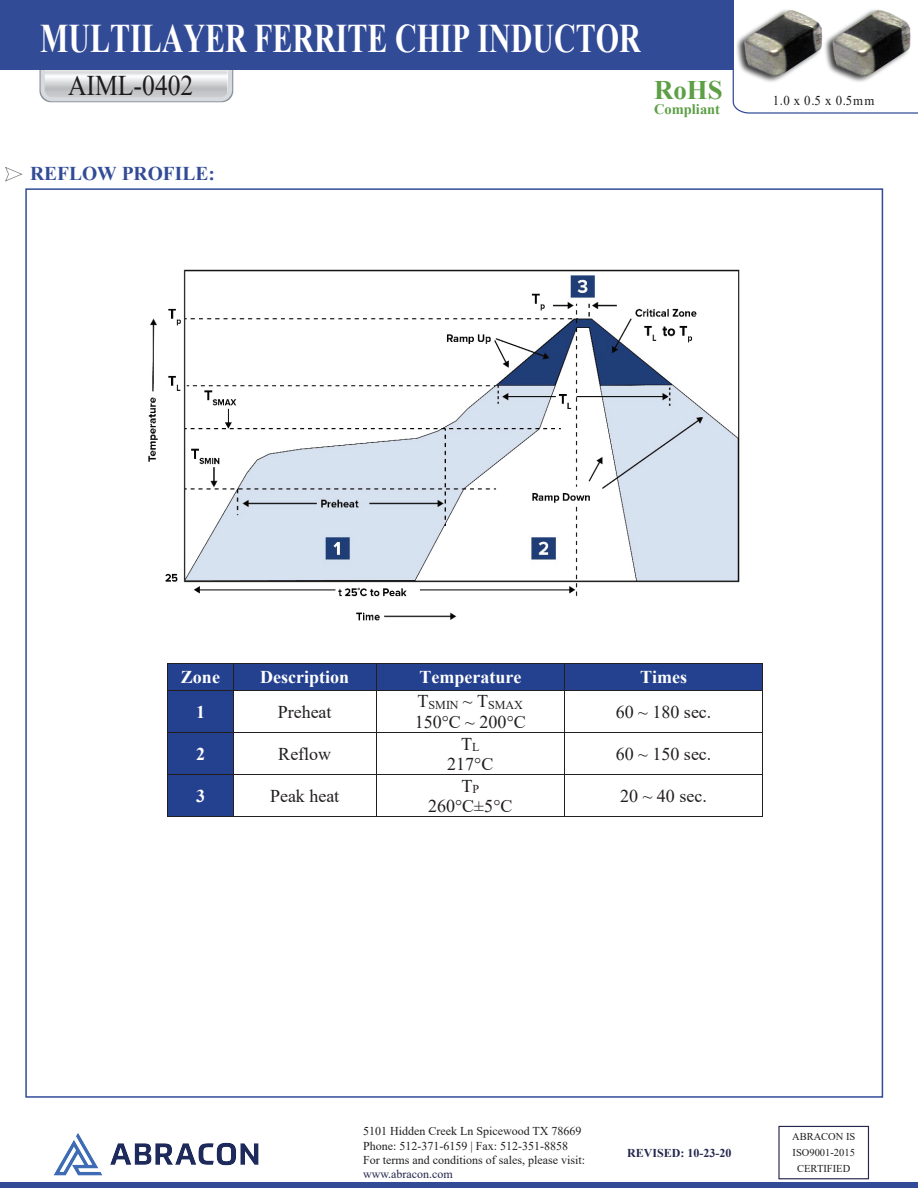
<style>
.page{position:relative;width:918px;height:1188px;background:#fff}
.page>*{position:absolute;margin:0;border:0;box-sizing:border-box;transform-origin:0 0}
.t1{font:700 40.5px "Times New Roman";color:#fff;scale:.74 1}
.t2{font:28.5px "Times New Roman";color:#1f1b1c;scale:.9 1}
.t3{font:700 26.85px "Times New Roman";color:#5c9f45}
.t4{font:700 19.5px "Times New Roman";color:#324b97}
.t5{font:18px/20.7px "Times New Roman";color:#231f20;text-align:center}
.t6{font:700 18px "Times New Roman";color:#fff}
.t7{font:700 14.55px "Times New Roman";color:#5c9f45}
.t8{font:13.5px "Times New Roman";color:#1f1b1c;scale:.95 1}
.t9{font:12px/14.4px "Times New Roman";color:#211e1e}
.t10{font:700 12px "Times New Roman";color:#24264c}
.t11{font:12px "Times New Roman";color:#24264c}
.t12{font:12px "Times New Roman";letter-spacing:-.005em;color:#231f20}
.t13{font:10.5px/16px "Times New Roman";color:#211e1e;text-align:center}
.s1{font-size:18px}
.s2{font-size:12px}
</style>
<div class="page">
<svg style="left:5px;top:167px;width:18px;height:15px"></svg>
<svg style="left:39px;top:70px;width:194px;height:32px"></svg>
<div style="left:0;top:0;width:733px;height:70px;background:#324b97"></div>
<div style="left:0;top:1183px;width:918px;height:5px;background:#324b97"></div>
<svg style="left:733px;top:0;width:185px;height:114px"></svg>
<img style="left:736px;top:8px;width:178px;height:75px">
<img style="left:148px;top:269px;width:592px;height:352px">
<div style="left:168px;top:664px;width:65px;height:26px;background:#24418f"></div>
<div style="left:233px;top:664px;width:143px;height:26px;background:#24418f"></div>
<div style="left:377px;top:664px;width:187px;height:26px;background:#24418f"></div>
<div style="left:565px;top:664px;width:198px;height:26px;background:#24418f"></div>
<hr style="left:168px;top:663px;width:65px;height:1px;background:#231f20">
<hr style="left:233px;top:663px;width:143px;height:1px;background:#231f20">
<hr style="left:377px;top:663px;width:187px;height:1px;background:#231f20">
<hr style="left:565px;top:663px;width:197px;height:1px;background:#231f20">
<div style="left:168px;top:691px;width:65px;height:41px;background:#24418f"></div>
<hr style="left:168px;top:690px;width:65px;height:1px;background:#231f20">
<svg style="left:233px;top:664px;width:1px;height:26px"></svg>
<hr style="left:233px;top:690px;width:143px;height:1px;background:#231f20">
<svg style="left:376px;top:663px;width:1px;height:28px"></svg>
<hr style="left:377px;top:690px;width:187px;height:1px;background:#231f20">
<svg style="left:564px;top:663px;width:1px;height:28px"></svg>
<hr style="left:565px;top:690px;width:197px;height:1px;background:#231f20">
<svg style="left:762px;top:663px;width:1px;height:28px"></svg>
<hr style="left:168px;top:691px;width:1px;height:41px;background:#231f20">
<hr style="left:233px;top:691px;width:1px;height:41px;background:#231f20">
<hr style="left:376px;top:691px;width:1px;height:41px;background:#231f20">
<hr style="left:564px;top:691px;width:1px;height:41px;background:#231f20">
<hr style="left:762px;top:691px;width:1px;height:41px;background:#231f20">
<div style="left:168px;top:733px;width:65px;height:41px;background:#24418f"></div>
<hr style="left:168px;top:732px;width:65px;height:1px;background:#231f20">
<hr style="left:233px;top:732px;width:143px;height:1px;background:#231f20">
<hr style="left:377px;top:732px;width:187px;height:1px;background:#231f20">
<hr style="left:565px;top:732px;width:197px;height:1px;background:#231f20">
<hr style="left:168px;top:733px;width:1px;height:41px;background:#231f20">
<hr style="left:233px;top:733px;width:1px;height:41px;background:#231f20">
<hr style="left:376px;top:733px;width:1px;height:41px;background:#231f20">
<hr style="left:564px;top:733px;width:1px;height:41px;background:#231f20">
<hr style="left:762px;top:733px;width:1px;height:41px;background:#231f20">
<div style="left:168px;top:775px;width:65px;height:41px;background:#24418f"></div>
<hr style="left:168px;top:774px;width:65px;height:1px;background:#231f20">
<hr style="left:233px;top:774px;width:143px;height:1px;background:#231f20">
<hr style="left:377px;top:774px;width:187px;height:1px;background:#231f20">
<hr style="left:565px;top:774px;width:197px;height:1px;background:#231f20">
<hr style="left:168px;top:775px;width:1px;height:41px;background:#231f20">
<hr style="left:168px;top:816px;width:65px;height:1px;background:#231f20">
<hr style="left:233px;top:775px;width:1px;height:41px;background:#231f20">
<hr style="left:233px;top:816px;width:143px;height:1px;background:#231f20">
<hr style="left:376px;top:775px;width:1px;height:41px;background:#231f20">
<hr style="left:377px;top:816px;width:187px;height:1px;background:#231f20">
<hr style="left:564px;top:775px;width:1px;height:41px;background:#231f20">
<hr style="left:565px;top:816px;width:197px;height:1px;background:#231f20">
<hr style="left:762px;top:775px;width:1px;height:41px;background:#231f20">
<div style="left:778px;top:1126px;width:91px;height:53px;border:1px solid #24264c"></div>
<img style="left:15px;top:1133px;width:282px;height:50px">
<h1 class="t1" style="left:40px;top:9px;width:813px">MULTILAYER FERRITE CHIP INDUCTOR</h1>
<h2 class="t2" style="left:68px;top:66px;width:141px">AIML-0402</h2>
<h3 class="t3" style="left:654px;top:70px;width:70px">RoHS</h3>
<h3 class="t4" style="left:30px;top:159px;width:186px">REFLOW PROFILE:</h3>
<p class="t7" style="left:654px;top:98px;width:68px">Compliant</p>
<p class="t8" style="left:773px;top:91px;width:108px">1.0 x 0.5 x 0.5mm</p>
<h3 class="t6" style="left:181px;top:664px;width:41px">Zone</h3>
<h3 class="t6" style="left:260px;top:664px;width:90px">Description</h3>
<h3 class="t6" style="left:419px;top:664px;width:103px">Temperature</h3>
<h3 class="t6" style="left:640px;top:664px;width:49px">Times</h3>
<h3 class="t6" style="left:196px;top:699px;width:10px">1</h3>
<h3 class="t5" style="left:278px;top:701px;width:55px">Preheat</h3>
<p class="t12" style="left:418px;top:696px;width:107px"><span class="s1">T</span>SMIN <span class="s1">~ T</span>SMAX</p>
<h3 class="t5" style="left:415px;top:711px;width:113px">150°C ~ 200°C</h3>
<h3 class="t5" style="left:616px;top:701px;width:97px">60 ~ 180 sec.</h3>
<h3 class="t6" style="left:196px;top:741px;width:10px">2</h3>
<h3 class="t5" style="left:278px;top:743px;width:54px">Reflow</h3>
<h3 class="t5" style="left:447px;top:733px;width:48px">T<span class="s2">L<br></span>217°C</h3>
<h3 class="t5" style="left:616px;top:743px;width:97px">60 ~ 150 sec.</h3>
<h3 class="t6" style="left:196px;top:783px;width:10px">3</h3>
<h3 class="t5" style="left:270px;top:785px;width:71px">Peak heat</h3>
<h3 class="t5" style="left:428px;top:775px;width:86px">T<span class="s2">P<br></span>260°C±5°C</h3>
<h3 class="t5" style="left:620px;top:785px;width:88px">20 ~ 40 sec.</h3>
<p class="t9" style="left:363px;top:1124px;width:223px">5101 Hidden Creek Ln Spicewood TX 78669<br>Phone: 512-371-6159 | Fax: 512-351-8858<br>For terms and conditions of sales, please visit:</p>
<p class="t11" style="left:363px;top:1166px;width:91px">www.abracon.com</p>
<p class="t10" style="left:627px;top:1144px;width:106px">REVISED: 10-23-20</p>
<p class="t13" style="left:792px;top:1128px;width:65px">ABRACON IS<br>ISO9001-2015<br>CERTIFIED</p>
</div>
